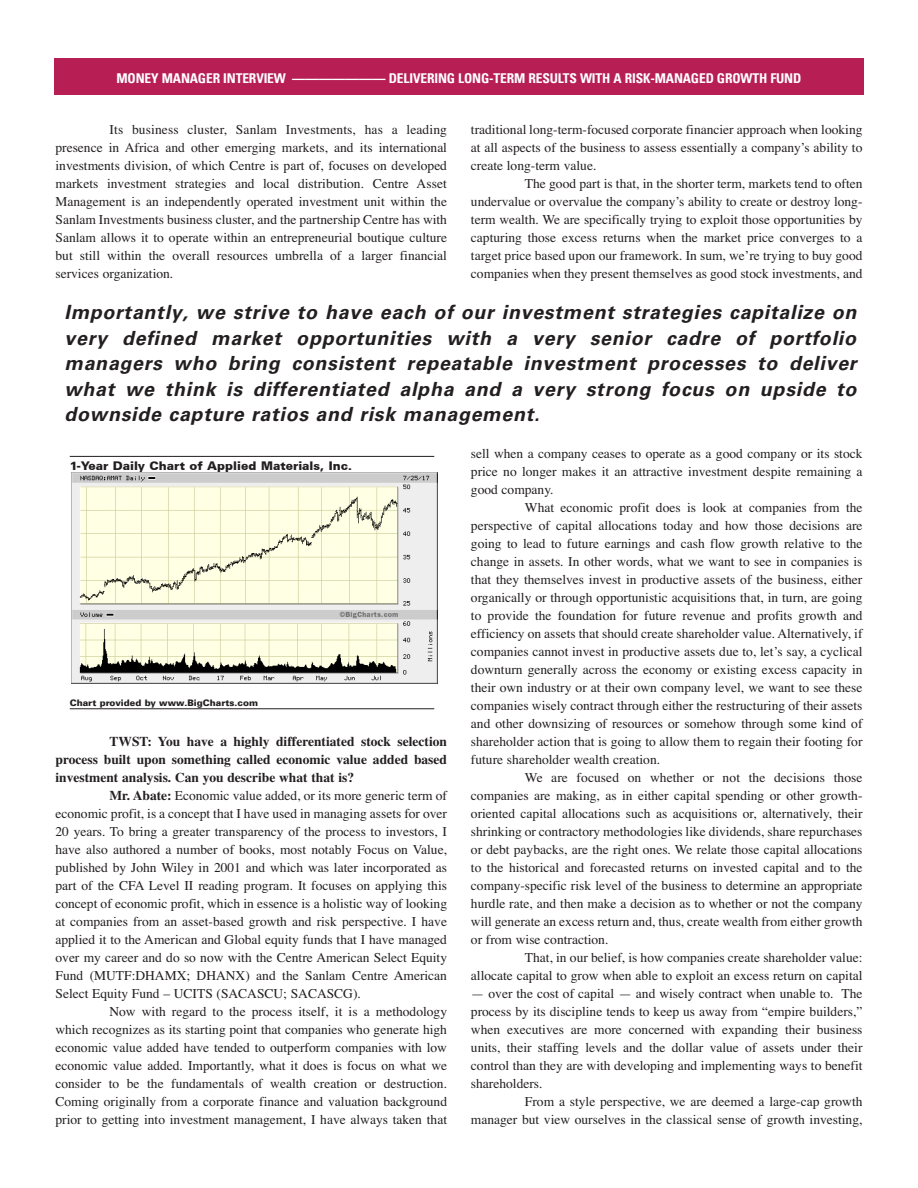
<style>
.page{position:relative;width:918px;height:1188px;background:#fff}
.page>*{position:absolute;margin:0;border:0;box-sizing:border-box;transform-origin:0 0}
.pullquote{font:italic 700 19.5px/25.5px "Univers";letter-spacing:.04em;color:#231f20;text-align:justify}
.Regular_Pullquote{font:13.5px/18px "Times";color:#231f20;text-align:justify}
.Regular_Pullquote-2{font:700 13.5px/18px "Times";color:#231f20;text-align:justify}
.t1{font:700 condensed 13.5px "Univers LT";letter-spacing:-.01em;color:#fff}
.BODY_TEXT{font:900 12px "Univers CE";color:#231f20}
.BODY_TEXT-2{font:900 9px "Univers LT";color:#231f20}
.s1{font-weight:700}
</style>
<div class="page">
<div style="left:54px;top:58px;width:810px;height:36px;background:#b71e54"></div>
<hr style="left:70px;top:456px;width:364px;height:1px;background:#231f20">
<hr style="left:70px;top:709px;width:364px;height:1px;background:#231f20">
<img style="left:72px;top:472px;width:365px;height:212px">
<p class="t1" style="left:117px;top:70px;width:686px">MONEY MANAGER INTERVIEW ——————— DELIVERING LONG-TERM RESULTS WITH A RISK-MANAGED GROWTH FUND</p>
<p class="Regular_Pullquote" style="left:56px;top:121px;width:393px;text-indent:54px">Its business cluster, Sanlam Investments, has a leading presence in Africa and other emerging markets, and its international investments division, of which Centre is part of, focuses on developed markets investment strategies and local distribution. Centre Asset Management is an independently operated investment unit within the Sanlam Investments business cluster, and the partnership Centre has with Sanlam allows it to operate within an entrepreneurial boutique culture but still within the overall resources umbrella of a larger financial services organization.</p>
<p class="Regular_Pullquote" style="left:471px;top:121px;width:393px">traditional long-term-focused corporate financier approach when looking at all aspects of the business to assess essentially a company’s ability to create long-term value.</p>
<p class="Regular_Pullquote" style="left:471px;top:175px;width:393px;text-indent:54px">The good part is that, in the shorter term, markets tend to often undervalue or overvalue the company’s ability to create or destroy long&shy;term wealth. We are specifically trying to exploit those opportunities by capturing those excess returns when the market price converges to a target price based upon our framework. In sum, we’re trying to buy good companies when they present themselves as good stock investments, and</p>
<p class="pullquote" style="left:64px;top:300px;width:794px">Importantly, we strive to have each of our investment strategies capitalize on very defined market opportunities with a very senior cadre of portfolio managers who bring consistent repeatable investment processes to deliver what we think is differentiated alpha and a very strong focus on upside to downside capture ratios and risk management.</p>
<p class="BODY_TEXT" style="left:70px;top:459px;width:284px">1-Year Daily Chart of Applied Materials, Inc.</p>
<p class="Regular_Pullquote" style="left:471px;top:445px;width:393px">sell when a company ceases to operate as a good company or its stock price no longer makes it an attractive investment despite remaining a good company.</p>
<p class="Regular_Pullquote" style="left:471px;top:499px;width:393px;text-indent:54px">What economic profit does is look at companies from the perspective of capital allocations today and how those decisions are going to lead to future earnings and cash flow growth relative to the change in assets. In other words, what we want to see in companies is that they themselves invest in productive assets of the business, either organically or through opportunistic acquisitions that, in turn, are going to provide the foundation for future revenue and profits growth and efficiency on assets that should create shareholder value. Alternatively, if companies cannot invest in productive assets due to, let’s say, a cyclical downturn generally across the economy or existing excess capacity in their own industry or at their own company level, we want to see these companies wisely contract through either the restructuring of their assets and other downsizing of resources or somehow through some kind of shareholder action that is going to allow them to regain their footing for future shareholder wealth creation.</p>
<p class="Regular_Pullquote" style="left:471px;top:769px;width:393px;text-indent:54px">We are focused on whether or not the decisions those companies are making, as in either capital spending or other growth&shy;oriented capital allocations such as acquisitions or, alternatively, their shrinking or contractory methodologies like dividends, share repurchases or debt paybacks, are the right ones. We relate those capital allocations to the historical and forecasted returns on invested capital and to the company-specific risk level of the business to determine an appropriate hurdle rate, and then make a decision as to whether or not the company will generate an excess return and, thus, create wealth from either growth or from wise contraction.</p>
<p class="Regular_Pullquote" style="left:471px;top:949px;width:393px;text-align:right">That, in our belief, is how companies create shareholder value:<br>allocate capital to grow when able to exploit an excess return on capital</p>
<p class="Regular_Pullquote" style="left:471px;top:985px;width:393px">— over the cost of capital — and wisely contract when unable to. The process by its discipline tends to keep us away from “empire builders,” when executives are more concerned with expanding their business units, their staffing levels and the dollar value of assets under their control than they are with developing and implementing ways to benefit shareholders.</p>
<p class="Regular_Pullquote" style="left:471px;top:1093px;width:393px;text-align:right">From a style perspective, we are deemed a large-cap growth<br>manager but view ourselves in the classical sense of growth investing,</p>
<p class="BODY_TEXT-2" style="left:70px;top:697px;width:190px">Chart provided by www.BigCharts.com</p>
<p class="Regular_Pullquote-2" style="left:56px;top:733px;width:393px;text-indent:54px">TWST: You have a highly differentiated stock selection process built upon something called economic value added based investment analysis. Can you describe what that is?</p>
<p class="Regular_Pullquote" style="left:56px;top:787px;width:393px;text-indent:54px"><span class="s1">Mr. Abate:</span> Economic value added, or its more generic term of economic profit, is a concept that I have used in managing assets for over 20 years. To bring a greater transparency of the process to investors, I have also authored a number of books, most notably Focus on Value, published by John Wiley in 2001 and which was later incorporated as part of the CFA Level II reading program. It focuses on applying this concept of economic profit, which in essence is a holistic way of looking at companies from an asset-based growth and risk perspective. I have applied it to the American and Global equity funds that I have managed over my career and do so now with the Centre American Select Equity Fund (MUTF:DHAMX; DHANX) and the Sanlam Centre American Select Equity Fund – UCITS (SACASCU; SACASCG).</p>
<p class="Regular_Pullquote" style="left:56px;top:1003px;width:393px;text-indent:54px">Now with regard to the process itself, it is a methodology which recognizes as its starting point that companies who generate high economic value added have tended to outperform companies with low economic value added. Importantly, what it does is focus on what we consider to be the fundamentals of wealth creation or destruction.<br>Coming originally from a corporate finance and valuation background prior to getting into investment management, I have always taken that</p>
</div>
